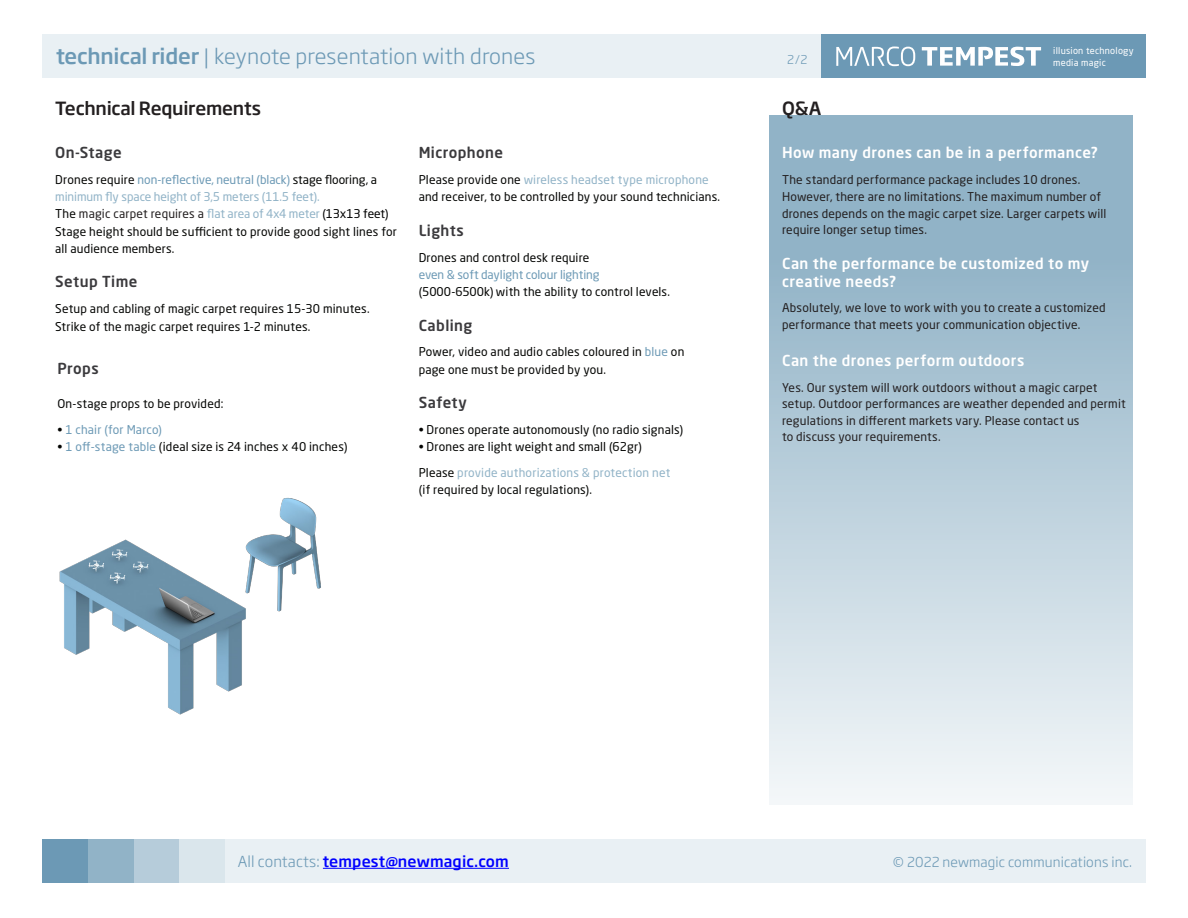
<style>
.page{position:relative;width:1188px;height:918px;background:#fff}
.page>*{position:absolute;margin:0;border:0;box-sizing:border-box;transform-origin:0 0}
.t1{font:300 21px "Soho Gothic Pro";letter-spacing:.01em;color:#6c99b5}
.t2{font:500 18px "Soho Gothic Pro";letter-spacing:-.015em;color:#231f20}
.t3{font:500 15px/18px "Neo Sans Std";letter-spacing:.025em;color:#fff}
.t4{font:500 15px "Neo Sans Std";letter-spacing:.025em;color:#3b3a3d}
.t5{font:500 15px "Soho Gothic Pro";letter-spacing:.01em;color:#00f}
.t6{font:300 13.5px "Soho Gothic Pro";letter-spacing:.01em;color:#6c99b5}
.t7{font:12px/17.2px "Neo Sans Std";letter-spacing:.01em;color:#040503}
.t8{font:12px/16.5px "Neo Sans Std";letter-spacing:.015em;color:#231f20}
.t9{font:12px/17.2px "Neo Sans Std";letter-spacing:-.005em;color:#91b3c7}
.t10{font:12px "Neo Sans Std";letter-spacing:.01em;color:#6c99b5}
.t11{font:300 12px "Soho Gothic Pro";color:#6c99b5}
.t12{font:9.15px/11.6px "Neo Sans Pro";letter-spacing:.025em;color:#fff}
.s1{font-weight:500}
.s2{color:#040503}
.s3{color:#6c99b5}
.s4{color:#91b3c7}
.s5{color:#000}
.s6{font-weight:300;color:#6c99b5}
</style>
<div class="page">
<img style="left:42px;top:497px;width:279px;height:386px">
<div style="left:769px;top:115px;width:364px;height:690px;background:linear-gradient(to bottom,#81a8bf,#f0f4f7)"></div>
<div style="left:224px;top:839px;width:921px;height:44px;background:#e9f0f4"></div>
<div style="left:133px;top:839px;width:46px;height:44px;background:#b6ccda"></div>
<div style="left:88px;top:839px;width:45px;height:44px;background:#91b3c7"></div>
<div style="left:43px;top:839px;width:45px;height:44px;background:#6c99b5"></div>
<div style="left:179px;top:839px;width:45px;height:44px;background:#dae6ec"></div>
<hr style="left:323px;top:868px;width:186px;height:1px;background:#00f">
<div style="left:43px;top:34px;width:778px;height:43px;background:#e9f0f4"></div>
<div style="left:821px;top:34px;width:324px;height:43px;background:#6c99b5"></div>
<svg style="left:922px;top:47px;width:119px;height:19px"></svg>
<svg style="left:836px;top:46px;width:79px;height:20px"></svg>
<p class="t1" style="left:56px;top:40px;width:481px"><span class="s1">technical rider</span> | keynote presentation with drones</p>
<p class="t11" style="left:787px;top:50px;width:22px">2/2</p>
<p class="t12" style="left:1053px;top:45px;width:82px">illusion technology media magic</p>
<p class="t2" style="left:55px;top:94px;width:207px">Technical Requirements</p>
<p class="t4" style="left:55px;top:143px;width:68px">On-Stage</p>
<p class="t9" style="left:55px;top:171px;width:323px"><span class="s2">Drones require</span> <span class="s3">non-reflective, neutral (black)</span> <span class="s2">stage flooring, a </span>minimum fly space height of 3,5 meters (11.5 feet).</p>
<p class="t8" style="left:55px;top:206px;width:335px"><span class="s2">The</span> magic carpet requires a <span class="s4">flat area of 4x4 meter</span> <span class="s5">(13x13 feet)</span></p>
<p class="t7" style="left:55px;top:222px;width:343px">Stage height should be sufficient to provide good sight lines for all audience members.</p>
<p class="t4" style="left:55px;top:272px;width:84px">Setup Time</p>
<p class="t7" style="left:55px;top:300px;width:316px">Setup and cabling of magic carpet requires 15-30 minutes.</p>
<p class="t7" style="left:55px;top:317px;width:257px">Strike of the magic carpet requires 1-2 minutes.</p>
<p class="t4" style="left:57px;top:359px;width:43px">Props</p>
<p class="t7" style="left:57px;top:395px;width:167px">On-stage props to be provided:</p>
<p class="t10" style="left:57px;top:422px;width:106px"><span class="s2">•</span> 1 chair (for Marco)</p>
<p class="t7" style="left:57px;top:438px;width:291px">• <span class="s3">1 off-stage table</span> (ideal size is 24 inches x 40 inches)</p>
<p class="t4" style="left:419px;top:143px;width:86px">Microphone</p>
<p class="t7" style="left:419px;top:171px;width:303px">Please provide one <span class="s4">wireless headset type microphone </span>and receiver, to be controlled by your sound technicians.</p>
<p class="t4" style="left:419px;top:221px;width:47px">Lights</p>
<p class="t7" style="left:419px;top:248px;width:172px">Drones and control desk require</p>
<p class="t7" style="left:419px;top:266px;width:253px"><span class="s3">even &amp; soft daylight colour lighting </span>(5000-6500k) with the ability to control levels.</p>
<p class="t4" style="left:419px;top:316px;width:55px">Cabling</p>
<p class="t7" style="left:419px;top:343px;width:267px">Power, video and audio cables coloured in <span class="s3">blue</span> on page one must be provided by you.</p>
<p class="t4" style="left:419px;top:393px;width:50px">Safety</p>
<p class="t7" style="left:419px;top:421px;width:266px">• Drones operate autonomously (no radio signals)</p>
<p class="t7" style="left:419px;top:434px;width:253px;line-height:25.8px">• Drones are light weight and small (62gr)<br>Please <span class="s4">provide authorizations &amp; protection net</span></p>
<p class="t7" style="left:419px;top:481px;width:175px">(if required by local regulations).</p>
<p class="t2" style="left:782px;top:94px;width:41px">Q&amp;A</p>
<p class="t3" style="left:782px;top:143px;width:317px">How many drones can be in a performance?</p>
<p class="t8" style="left:782px;top:171px;width:300px">The standard performance package includes 10 drones.</p>
<p class="t8" style="left:782px;top:188px;width:326px">However, there are no limitations. The maximum number of drones depends on the magic carpet size. Larger carpets will require longer setup times.</p>
<p class="t3" style="left:782px;top:254px;width:309px">Can the performance be customized to my creative needs?</p>
<p class="t8" style="left:782px;top:299px;width:325px">Absolutely, we love to work with you to create a customized performance that meets your communication objective.</p>
<p class="t3" style="left:782px;top:351px;width:244px">Can the drones perform outdoors</p>
<p class="t8" style="left:782px;top:379px;width:345px">Yes. Our system will work outdoors without a magic carpet setup. Outdoor performances are weather depended and permit regulations in different markets vary. Please contact us<br>to discuss your requirements.</p>
<p class="t5" style="left:238px;top:849px;width:273px"><span class="s6">All contacts:</span> tempest@newmagic.com</p>
<p class="t6" style="left:893px;top:851px;width:241px">© 2022 newmagic communications inc.</p>
</div>
